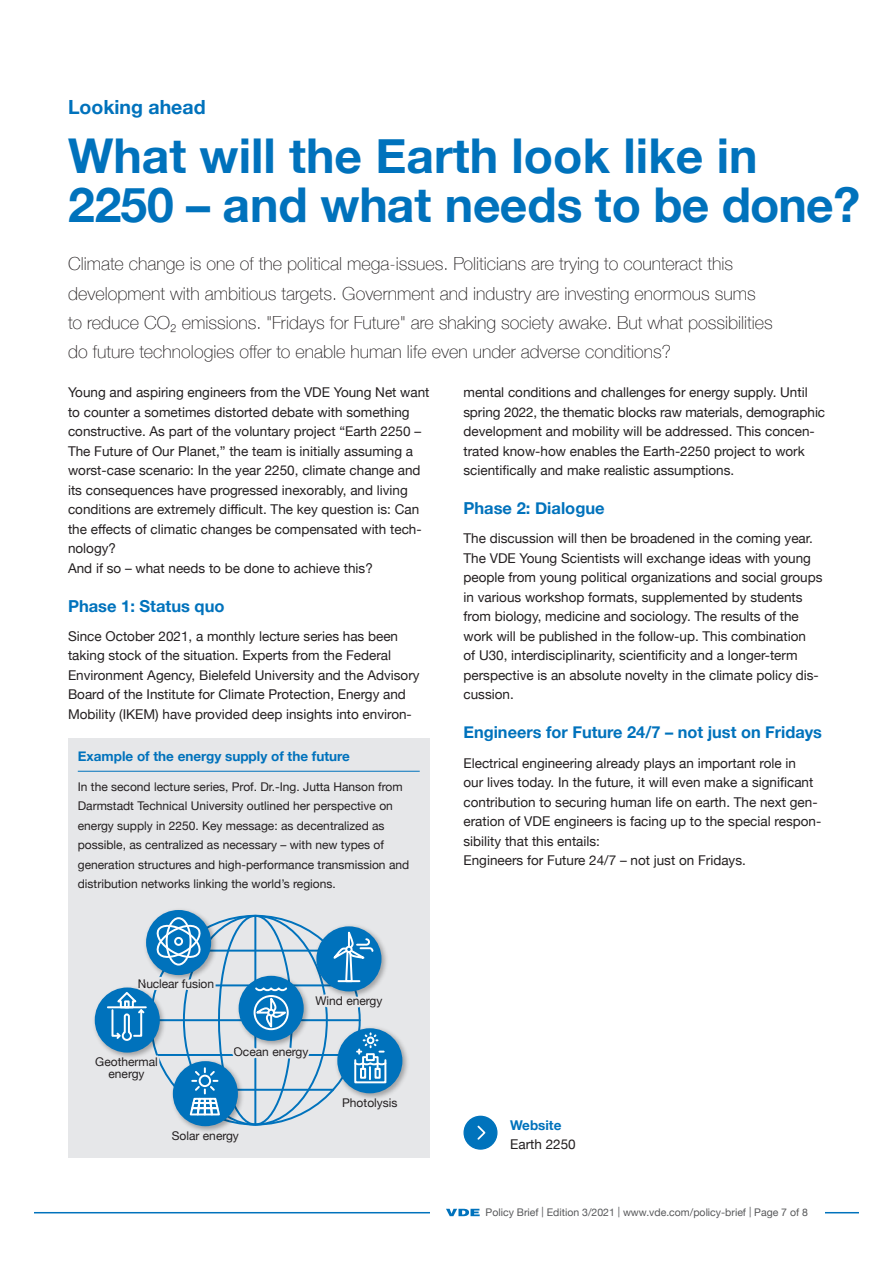
<style>
.page{position:relative;width:893px;height:1263px;background:#fff}
.page>*{position:absolute;margin:0;border:0;box-sizing:border-box;transform-origin:0 0}
.t1{font:700 48px/48.8px "Helvetica Neue";color:#0072bc}
.t2{font:700 19.5px "Helvetica Neue";color:#0072bc}
.t3{font:100 18px/29.2px "Helvetica Neue";color:#231f20}
.t4{font:700 16.5px "Helvetica Neue";color:#0072bc}
.t5{font:13.5px/19.5px "Helvetica Neue";color:#231f20}
.t6{font:700 13.5px "Helvetica Neue";color:#0072bc}
.t7{font:12px/19.5px "Helvetica Neue";color:#231f20}
.t8{font:10.5px "Helvetica Neue";color:#57585a}
</style>
<div class="page">
<hr style="left:34px;top:1212px;width:825px;height:1px;background:#0072bc">
<div style="left:431px;top:1197px;width:394px;height:19px;background:#fff"></div>
<svg style="left:446px;top:1209px;width:34px;height:7px"></svg>
<div style="left:68px;top:738px;width:361px;height:420px;background:#e6e7e9"></div>
<hr style="left:78px;top:771px;width:342px;height:1px;background:#0072bc">
<hr style="left:254px;top:916px;width:2px;height:208px;background:#0072bc">
<img style="left:154px;top:909px;width:53px;height:12px">
<div style="left:146px;top:910px;width:65px;height:65px;background:#0072bc;border-radius:50%"></div>
<div style="left:166px;top:917px;width:26px;height:48px;border:2px solid #fff;border-radius:50%"></div>
<img style="left:403px;top:1046px;width:5px;height:34px">
<svg style="left:94px;top:921px;width:309px;height:211px"></svg>
<svg style="left:463px;top:1116px;width:34px;height:34px"></svg>
<h2 class="t2" style="left:68px;top:92px;width:139px">Looking ahead</h2>
<h1 class="t1" style="left:68px;top:133px;width:794px">What will the Earth look like in<br>2250 – and what needs to be done?</h1>
<p class="t3" style="left:68px;top:248px;width:706px">Climate change is one of the political mega-issues. Politicians are trying to counteract this development with ambitious targets. Government and industry are investing enormous sums to reduce CO₂ emissions. "Fridays for Future" are shaking society awake. But what possibilities do future technologies offer to enable human life even under adverse conditions?</p>
<p class="t5" style="left:68px;top:383px;width:363px">Young and aspiring engineers from the VDE Young Net want to counter a sometimes distorted debate with something constructive. As part of the voluntary project “Earth 2250 – The Future of Our Planet,” the team is initially assuming a worst-case scenario: In the year 2250, climate change and its consequences have progressed inexorably, and living conditions are extremely difficult. The key question is: Can the effects of climatic changes be compensated with tech&shy;nology?<br>And if so – what needs to be done to achieve this?</p>
<p class="t4" style="left:68px;top:593px;width:158px">Phase 1: Status quo</p>
<p class="t5" style="left:68px;top:627px;width:353px">Since October 2021, a monthly lecture series has been taking stock of the situation. Experts from the Federal Environment Agency, Bielefeld University and the Advisory Board of the Institute for Climate Protection, Energy and Mobility (IKEM) have provided deep insights into environ-</p>
<p class="t5" style="left:463px;top:383px;width:363px">mental conditions and challenges for energy supply. Until spring 2022, the thematic blocks raw materials, demographic development and mobility will be addressed. This concen&shy;trated know-how enables the Earth-2250 project to work scientifically and make realistic assumptions.</p>
<p class="t4" style="left:463px;top:495px;width:143px">Phase 2: Dialogue</p>
<p class="t5" style="left:463px;top:530px;width:360px">The discussion will then be broadened in the coming year.<br>The VDE Young Scientists will exchange ideas with young people from young political organizations and social groups in various workshop formats, supplemented by students from biology, medicine and sociology. The results of the work will be published in the follow-up. This combination<br>of U30, interdisciplinarity, scientificity and a longer-term perspective is an absolute novelty in the climate policy dis&shy;cussion.</p>
<p class="t4" style="left:463px;top:719px;width:360px">Engineers for Future 24/7 – not just on Fridays</p>
<p class="t5" style="left:463px;top:754px;width:359px">Electrical engineering already plays an important role in<br>our lives today. In the future, it will even make a significant contribution to securing human life on earth. The next gen&shy;eration of VDE engineers is facing up to the special respon&shy;sibility that this entails:<br>Engineers for Future 24/7 – not just on Fridays.</p>
<p class="t6" style="left:78px;top:746px;width:274px">Example of the energy supply of the future</p>
<p class="t7" style="left:78px;top:777px;width:333px">In the second lecture series, Prof. Dr.-Ing. Jutta Hanson from Darmstadt Technical University outlined her perspective on energy supply in 2250. Key message: as decentralized as possible, as centralized as necessary – with new types of generation structures and high-performance transmission and distribution networks linking the world’s regions.</p>
<p class="t7" style="left:138px;top:974px;width:78px">Nuclear fusion</p>
<p class="t7" style="left:95px;top:1057px;width:64px;line-height:11.4px;text-align:center">Geothermal energy</p>
<p class="t7" style="left:315px;top:992px;width:69px">Wind energy</p>
<p class="t7" style="left:234px;top:1043px;width:76px">Ocean energy</p>
<p class="t7" style="left:342px;top:1094px;width:57px">Photolysis</p>
<p class="t7" style="left:172px;top:1126px;width:69px">Solar energy</p>
<p class="t6" style="left:510px;top:1114px;width:53px">Website</p>
<p class="t5" style="left:510px;top:1135px;width:67px">Earth 2250</p>
<p class="t8" style="left:485px;top:1205px;width:324px">Policy Brief | Edition 3/2021 | www.vde.com/policy-brief | Page 7 of 8</p>
</div>
